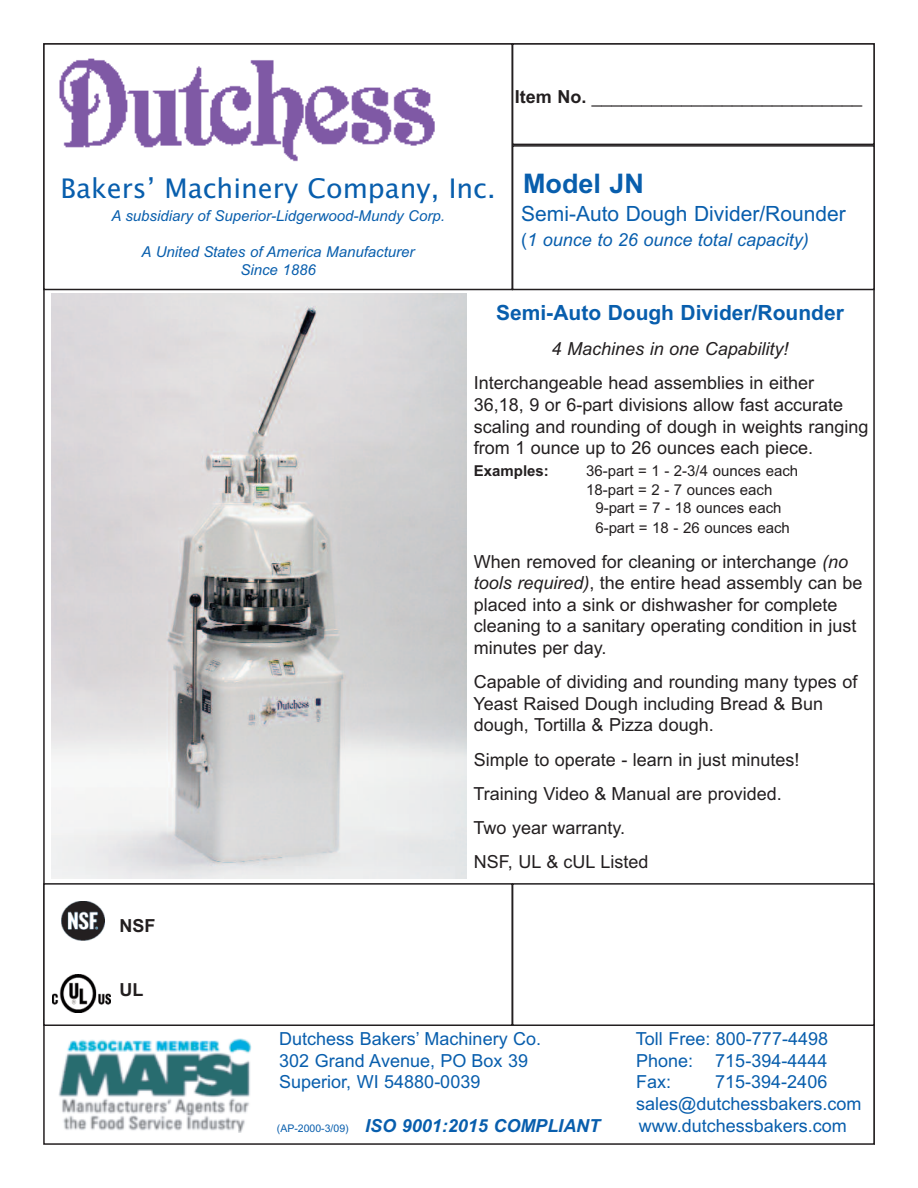
<style>
.page{position:relative;width:918px;height:1188px;background:#fff}
.page>*{position:absolute;margin:0;border:0;box-sizing:border-box;transform-origin:0 0}
.t1{font:27px "Lucida Sans Unicode";color:#085ead}
.t2{font:700 27px "Arial";color:#085ead}
.t3{font:700 21px "Arial";color:#085ead}
.t4{font:21px "Arial";color:#085ead}
.t5{font:18px/21.6px "Arial";color:#231f20}
.t6{font:18px/21.6px "Arial";color:#085ead}
.t7{font:italic 700 18px "Arial";color:#085ead}
.t8{font:italic 18px "Arial";color:#085ead}
.t9{font:italic 18px "Arial";color:#231f20}
.t10{font:700 18px "Arial";color:#231f20}
.t11{font:15px/19.4px "Arial";color:#231f20}
.t12{font:italic 15px/18px "Arial";color:#085ead;text-align:center}
.t13{font:700 15px "Arial";color:#231f20}
.s1{font-weight:700}
.s2{font-style:normal}
.s3{font-style:italic}
.s4{font-weight:400;font-style:normal;font-size:10.5px}
</style>
<div class="page">
<div style="left:43px;top:43px;width:470px;height:247px;border:2px solid #231f20"></div>
<div style="left:512px;top:43px;width:363px;height:102px;border:2px solid #231f20"></div>
<div style="left:512px;top:145px;width:363px;height:145px;border:2px solid #231f20"></div>
<div style="left:43px;top:1019px;width:832px;height:126px;border:2px solid #231f20"></div>
<div style="left:44px;top:884px;width:468px;height:141px;background:#fff"></div>
<div style="left:43px;top:883px;width:470px;height:143px;border:2px solid #231f20"></div>
<div style="left:513px;top:884px;width:361px;height:141px;background:#fff"></div>
<div style="left:512px;top:883px;width:363px;height:143px;border:2px solid #231f20"></div>
<img style="left:51px;top:294px;width:416px;height:585px">
<img style="left:62px;top:901px;width:43px;height:40px">
<img style="left:59px;top:58px;width:376px;height:104px">
<img style="left:59px;top:1038px;width:192px;height:95px">
<img style="left:53px;top:974px;width:57px;height:38px">
<p class="t5" style="left:515px;top:85px;width:349px"><span class="s1">Item No.</span> ___________________________</p>
<h1 class="t1" style="left:61px;top:173px;width:436px">Bakers’ Machinery Company, Inc.</h1>
<p class="t12" style="left:111px;top:206px;width:335px">A subsidiary of Superior-Lidgerwood-Mundy Corp.</p>
<p class="t12" style="left:142px;top:242px;width:274px">A United States of America Manufacturer<br>Since 1886</p>
<h1 class="t2" style="left:523px;top:168px;width:122px">Model JN</h1>
<p class="t4" style="left:521px;top:201px;width:326px">Semi-Auto Dough Divider/Rounder</p>
<p class="t8" style="left:521px;top:229px;width:289px"><span class="s2">(</span>1 ounce to 26 ounce total capacity)</p>
<p class="t10" style="left:120px;top:915px;width:38px">NSF</p>
<p class="t10" style="left:120px;top:980px;width:25px">UL</p>
<p class="t3" style="left:496px;top:300px;width:349px">Semi-Auto Dough Divider/Rounder</p>
<p class="t9" style="left:552px;top:339px;width:238px">4 Machines in one Capability!</p>
<p class="t5" style="left:474px;top:372px;width:396px">Interchangeable head assemblies in either 36,18, 9 or 6-part divisions allow fast accurate scaling and rounding of dough in weights ranging from 1 ounce up to 26 ounces each piece.</p>
<p class="t13" style="left:474px;top:462px;width:77px">Examples:</p>
<p class="t11" style="left:586px;top:461px;width:214px">36-part = 1 - 2-3/4 ounces each<br>18-part = 2 - 7 ounces each</p>
<p class="t11" style="left:595px;top:498px;width:196px;line-height:20.2px">9-part = 7 - 18 ounces each<br>6-part = 18 - 26 ounces each</p>
<p class="t5" style="left:474px;top:551px;width:390px">When removed for cleaning or interchange <span class="s3">(no tools required)</span>, the entire head assembly can be placed into a sink or dishwasher for complete cleaning to a sanitary operating condition in just minutes per day.</p>
<p class="t5" style="left:474px;top:671px;width:385px">Capable of dividing and rounding many types of<br>Yeast Raised Dough including Bread &amp; Bun dough, Tortilla &amp; Pizza dough.</p>
<p class="t5" style="left:474px;top:742px;width:327px;line-height:34.2px">Simple to operate - learn in just minutes!<br>Training Video &amp; Manual are provided.<br>Two year warranty.<br>NSF, UL &amp; cUL Listed</p>
<p class="t6" style="left:279px;top:1028px;width:263px">Dutchess Bakers’ Machinery Co.</p>
<p class="t6" style="left:636px;top:1028px;width:194px">Toll Free: 800-777-4498</p>
<p class="t6" style="left:279px;top:1050px;width:250px">302 Grand Avenue, PO Box 39</p>
<p class="t6" style="left:636px;top:1050px;width:193px">Phone: 715-394-4444</p>
<p class="t6" style="left:279px;top:1071px;width:203px">Superior, WI 54880-0039</p>
<p class="t6" style="left:636px;top:1071px;width:37px">Fax:</p>
<p class="t6" style="left:636px;top:1071px;width:227px;text-indent:79px">715-394-2406 sales@dutchessbakers.com</p>
<p class="t7" style="left:277px;top:1115px;width:325px"><span class="s4">(AP-2000-3/09)</span> ISO 9001:2015 COMPLIANT</p>
<p class="t6" style="left:639px;top:1114px;width:210px">www.dutchessbakers.com</p>
</div>
